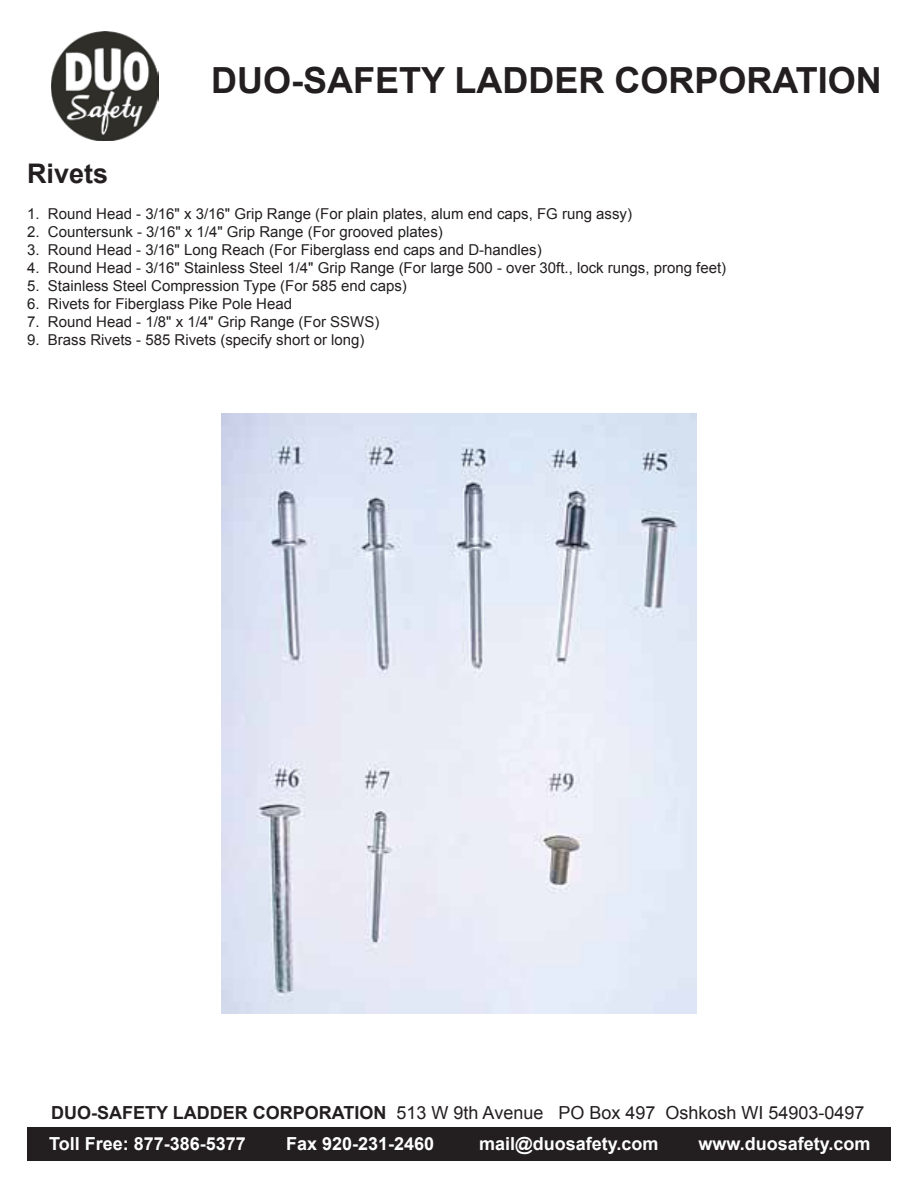
<style>
.page{position:relative;width:918px;height:1188px;background:#fff}
.page>*{position:absolute;margin:0;border:0;box-sizing:border-box;transform-origin:0 0}
.t1{font:700 36px "Arial";color:#231f20}
.t2{font:700 27px "Arial";color:#231f20}
.t3{font:18px/30.9px "Arial";color:#231f20}
.t4{font:700 18px "Arial";color:#fff}
.t5{font:15px "Arial";color:#231f20}
.s1{font-weight:700}
.s2{font-weight:700;color:#fff}
</style>
<div class="page">
<div style="left:27px;top:1127px;width:864px;height:34px;background:#231f20"></div>
<img style="left:51px;top:32px;width:108px;height:109px">
<img style="left:221px;top:413px;width:476px;height:600px">
<h1 class="t1" style="left:211px;top:56px;width:672px">DUO-SAFETY LADDER CORPORATION</h1>
<h2 class="t2" style="left:27px;top:156px;width:83px">Rivets</h2>
<p class="t5" style="left:27px;top:204px;width:607px">1. Round Head - 3/16" x 3/16" Grip Range (For plain plates, alum end caps, FG rung assy)</p>
<p class="t5" style="left:27px;top:222px;width:417px">2. Countersunk - 3/16" x 1/4" Grip Range (For grooved plates)</p>
<p class="t5" style="left:27px;top:240px;width:516px">3. Round Head - 3/16" Long Reach (For Fiberglass end caps and D-handles)</p>
<p class="t5" style="left:27px;top:258px;width:701px">4. Round Head - 3/16" Stainless Steel 1/4" Grip Range (For large 500 - over 30ft., lock rungs, prong feet)</p>
<p class="t5" style="left:27px;top:276px;width:381px">5. Stainless Steel Compression Type (For 585 end caps)</p>
<p class="t5" style="left:27px;top:294px;width:267px">6. Rivets for Fiberglass Pike Pole Head</p>
<p class="t5" style="left:27px;top:312px;width:354px">7. Round Head - 1/8" x 1/4" Grip Range (For SSWS)</p>
<p class="t5" style="left:27px;top:330px;width:339px">9. Brass Rivets - 585 Rivets (specify short or long)</p>
<p class="t3" style="left:49px;top:1097px;width:817px"><span class="s1">DUO-SAFETY LADDER CORPORATION</span> 513 W 9th Avenue PO Box 497 Oshkosh WI 54903-0497<br><span class="s2">Toll Free: 877-386-5377</span></p>
<p class="t4" style="left:286px;top:1131px;width:150px">Fax 920-231-2460</p>
<p class="t4" style="left:479px;top:1131px;width:181px">mail@duosafety.com</p>
<p class="t4" style="left:698px;top:1131px;width:174px">www.duosafety.com</p>
</div>
